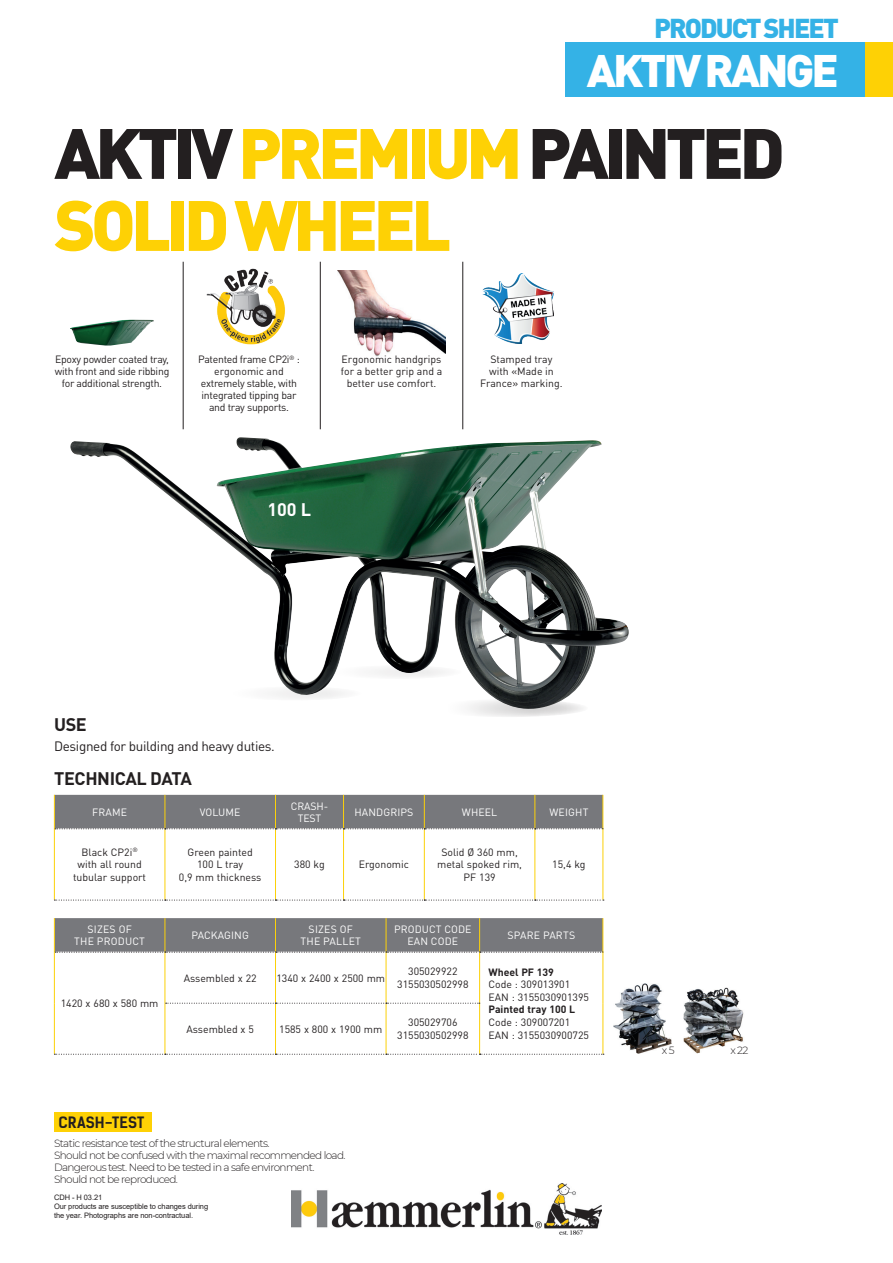
<style>
.page{position:relative;width:893px;height:1263px;background:#fff}
.page>*{position:absolute;margin:0;border:0;box-sizing:border-box;transform-origin:0 0}
.t1{font:900 70.05px/72px "DIN Pro";letter-spacing:-.07em;color:#fed105}
.t2{font:900 45px "DIN Pro";letter-spacing:-.07em;color:#fff}
.t3{font:900 27px "DIN Pro";letter-spacing:-.07em;color:#34b2e6}
.t4{font:700 18px "DIN Pro";letter-spacing:-.02em;color:#231f20}
.t5{font:700 18px "DIN Pro";color:#fff}
.t6{font:700 15px "Kelson Sans";letter-spacing:.015em;color:#231f20}
.t7{font:13.5px "DIN Pro";letter-spacing:-.025em;color:#231f20}
.t8{font:10.5px/12.6px "DIN Pro";color:#231f20;text-align:center}
.t9{font:300 10.5px/12px "Montserrat";letter-spacing:-.06em;color:#231f20}
.t10{font:10.5px/12px "DIN Pro";letter-spacing:-.025em;color:#231f20;text-align:center}
.t11{font:10.5px/12.6px "DIN Pro";letter-spacing:.01em;color:#fff;text-align:center}
.t12{font:700 10.5px "DIN Pro";color:#231f20}
.t13{font:10.5px/12.6px "DIN Pro";letter-spacing:-.01em;color:#fff;text-align:center}
.t14{font:7.5px/9px "Arial";letter-spacing:-.01em;color:#231f20}
.s1{color:#231f20}
</style>
<div class="page">
<img style="left:292px;top:1183px;width:309px;height:52px">
<div style="left:566px;top:43px;width:327px;height:54px;background:#34b2e6"></div>
<div style="left:865px;top:43px;width:28px;height:54px;background:#fed105"></div>
<hr style="left:603px;top:795px;width:1px;height:34px;background:#fcd109">
<hr style="left:54px;top:829px;width:1px;height:71px;background:#fcd109">
<hr style="left:165px;top:829px;width:1px;height:71px;background:#fcd109">
<hr style="left:275px;top:829px;width:1px;height:71px;background:#fcd109">
<hr style="left:343px;top:829px;width:1px;height:71px;background:#fcd109">
<hr style="left:424px;top:829px;width:1px;height:71px;background:#fcd109">
<hr style="left:534px;top:829px;width:1px;height:71px;background:#fcd109">
<div style="left:54px;top:795px;width:549px;height:34px;background:#77787c"></div>
<hr style="left:603px;top:829px;width:1px;height:71px;background:#fcd109">
<svg style="left:54px;top:900px;width:550px;height:1px"></svg>
<div style="left:54px;top:1113px;width:98px;height:19px;background:#fed105"></div>
<hr style="left:603px;top:918px;width:1px;height:34px;background:#fcd109">
<hr style="left:165px;top:1003px;width:1px;height:51px;background:#fcd109">
<svg style="left:54px;top:918px;width:549px;height:35px;background:#7c7c7e"></svg>
<hr style="left:54px;top:952px;width:1px;height:51px;background:#fcd109">
<hr style="left:275px;top:952px;width:1px;height:51px;background:#fcd109">
<hr style="left:386px;top:952px;width:1px;height:51px;background:#fcd109">
<hr style="left:54px;top:1003px;width:1px;height:51px;background:#fcd109">
<hr style="left:275px;top:1003px;width:1px;height:51px;background:#fcd109">
<hr style="left:386px;top:1003px;width:1px;height:51px;background:#fcd109">
<hr style="left:165px;top:952px;width:1px;height:51px;background:#fcd109">
<hr style="left:479px;top:952px;width:1px;height:51px;background:#fcd109">
<hr style="left:603px;top:952px;width:1px;height:51px;background:#fcd109">
<hr style="left:479px;top:1003px;width:1px;height:51px;background:#fcd109">
<hr style="left:603px;top:1003px;width:1px;height:51px;background:#fcd109">
<svg style="left:166px;top:1003px;width:314px;height:1px"></svg>
<svg style="left:54px;top:1054px;width:550px;height:1px"></svg>
<img style="left:70px;top:438px;width:559px;height:263px">
<svg style="left:425px;top:699px;width:164px;height:18px"></svg>
<svg style="left:225px;top:686px;width:138px;height:15px;fill:#f6f6f6"></svg>
<svg style="left:326px;top:665px;width:138px;height:14px;fill:#f6f6f6"></svg>
<img style="left:614px;top:983px;width:57px;height:70px">
<img style="left:683px;top:987px;width:61px;height:66px">
<img style="left:337px;top:270px;width:109px;height:87px">
<img style="left:70px;top:319px;width:84px;height:26px">
<img style="left:206px;top:268px;width:79px;height:77px">
<hr style="left:183px;top:262px;width:1px;height:167px;background:#231f20">
<hr style="left:320px;top:262px;width:1px;height:167px;background:#231f20">
<hr style="left:462px;top:262px;width:1px;height:167px;background:#231f20">
<img style="left:482px;top:274px;width:72px;height:69px">
<h3 class="t3" style="left:654px;top:10px;width:186px">PRODUCT SHEET</h3>
<h2 class="t2" style="left:587px;top:40px;width:253px">AKTIV RANGE</h2>
<h1 class="t1" style="left:54px;top:115px;width:732px"><span class="s1">AKTIV</span> PREMIUM <span class="s1">PAINTED<br></span>SOLID WHEEL</h1>
<p class="t10" style="left:198px;top:353px;width:103px">Patented frame CP2i<sup>®</sup> : ergonomic and extremely stable, with integrated tipping bar and tray supports.</p>
<p class="t8" style="left:341px;top:353px;width:103px;line-height:12px">Ergonomic handgrips for a better grip and a better use comfort.</p>
<p class="t10" style="left:55px;top:353px;width:116px">Epoxy powder coated tray, with front and side ribbing for additional strength.</p>
<p class="t8" style="left:480px;top:353px;width:84px;line-height:12px">Stamped tray with «Made in<br>France» marking.</p>
<h3 class="t5" style="left:267px;top:498px;width:45px">100 L</h3>
<h3 class="t4" style="left:54px;top:712px;width:34px">USE</h3>
<p class="t7" style="left:54px;top:737px;width:222px">Designed for building and heavy duties.</p>
<h3 class="t4" style="left:54px;top:766px;width:139px">TECHNICAL DATA</h3>
<p class="t11" style="left:92px;top:805px;width:36px">FRAME</p>
<p class="t11" style="left:200px;top:805px;width:42px">VOLUME</p>
<p class="t13" style="left:291px;top:799px;width:39px">CRASH-<br>TEST</p>
<p class="t11" style="left:355px;top:805px;width:60px">HANDGRIPS</p>
<p class="t11" style="left:462px;top:805px;width:37px">WHEEL</p>
<p class="t11" style="left:549px;top:805px;width:41px">WEIGHT</p>
<p class="t8" style="left:73px;top:845px;width:74px">Black CP2i<sup>® </sup>with all round tubular support</p>
<p class="t8" style="left:179px;top:845px;width:84px">Green painted<br>100 L tray<br>0,9 mm thickness</p>
<p class="t8" style="left:437px;top:845px;width:86px">Solid Ø 360 mm, metal spoked rim,<br>PF 139</p>
<p class="t8" style="left:294px;top:858px;width:32px">380 kg</p>
<p class="t8" style="left:359px;top:858px;width:52px">Ergonomic</p>
<p class="t8" style="left:552px;top:858px;width:35px">15,4 kg</p>
<p class="t11" style="left:74px;top:922px;width:72px">SIZES OF<br>THE PRODUCT</p>
<p class="t11" style="left:192px;top:929px;width:59px">PACKAGING</p>
<p class="t11" style="left:301px;top:922px;width:62px">SIZES OF<br>THE PALLET</p>
<p class="t11" style="left:394px;top:922px;width:79px">PRODUCT CODE<br>EAN CODE</p>
<p class="t11" style="left:507px;top:929px;width:69px">SPARE PARTS</p>
<p class="t8" style="left:61px;top:997px;width:99px">1420 x 680 x 580 mm</p>
<p class="t8" style="left:184px;top:971px;width:75px">Assembled x 22</p>
<p class="t8" style="left:276px;top:971px;width:110px">1340 x 2400 x 2500 mm</p>
<p class="t8" style="left:397px;top:965px;width:73px">305029922<br>3155030502998</p>
<p class="t12" style="left:488px;top:965px;width:67px">Wheel PF 139</p>
<p class="t8" style="left:488px;top:978px;width:102px;text-align:left">Code : 309013901<br>EAN : 3155030901395</p>
<p class="t12" style="left:488px;top:1002px;width:88px">Painted tray 100 L</p>
<p class="t8" style="left:488px;top:1015px;width:102px;text-align:left">Code : 309007201<br>EAN : 3155030900725</p>
<p class="t8" style="left:186px;top:1022px;width:69px">Assembled x 5</p>
<p class="t8" style="left:279px;top:1022px;width:105px">1585 x 800 x 1900 mm</p>
<p class="t8" style="left:397px;top:1016px;width:73px">305029706<br>3155030502998</p>
<h3 class="t6" style="left:58px;top:1113px;width:88px">CRASH-TEST</h3>
<p class="t9" style="left:54px;top:1137px;width:293px">Static resistance test of the structural elements.<br>Should not be confused with the maximal recommended load.<br>Dangerous test. Need to be tested in a safe environment.<br>Should not be reproduced.</p>
<p class="t14" style="left:54px;top:1193px;width:156px">CDH - H 03.21<br>Our products are susceptible to changes during the year. Photographs are non-contractual.</p>
<p class="t9" style="left:662px;top:1043px;width:14px">x 5</p>
<p class="t9" style="left:730px;top:1043px;width:20px">x 22</p>
</div>
